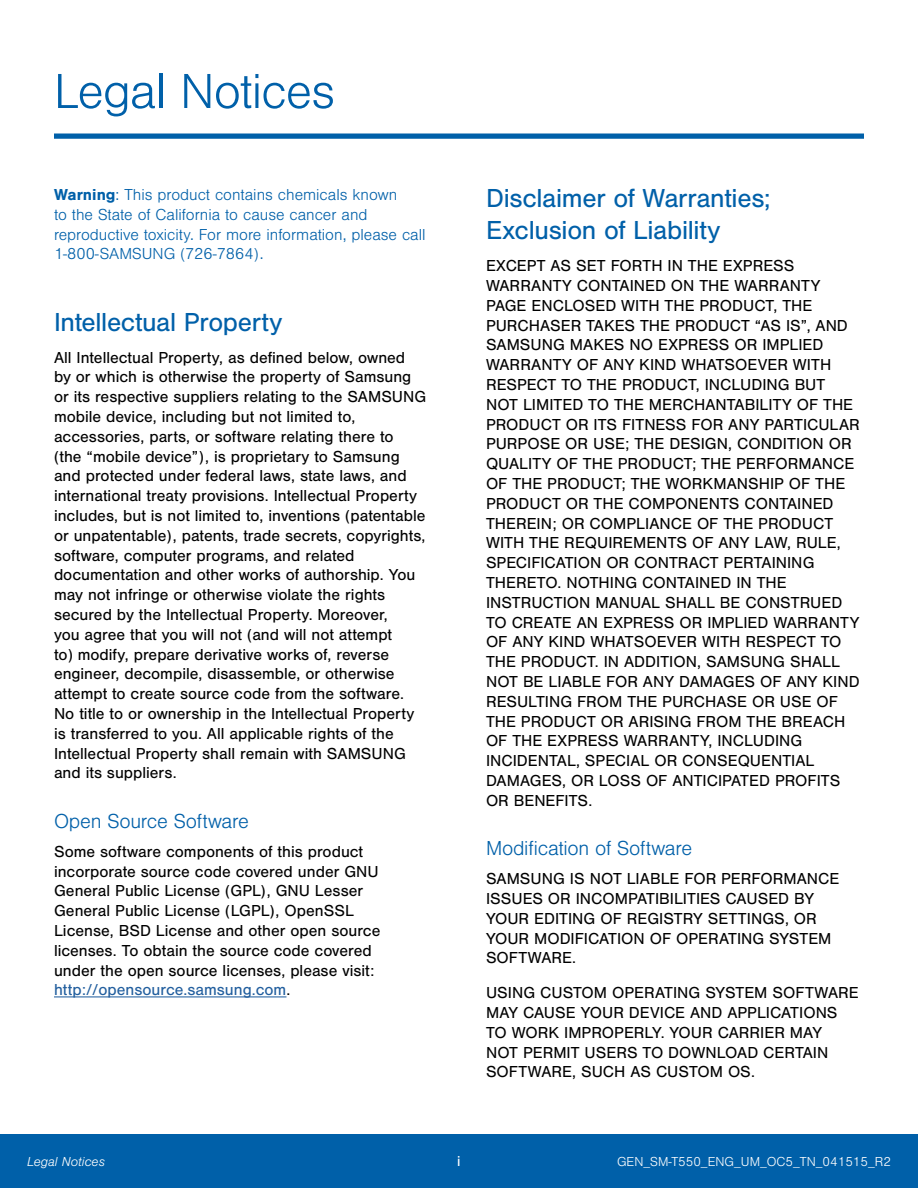
<style>
.page{position:relative;width:918px;height:1188px;background:#fff}
.page>*{position:absolute;margin:0;border:0;box-sizing:border-box;transform-origin:0 0}
.t1{font:300 51px "Nimbus San";letter-spacing:-.02em;color:#0060a9}
.t2{font:27px/32.4px "Nimbus San";letter-spacing:-.01em;color:#0060a9}
.t3{font:300 21px "Nimbus San";letter-spacing:-.015em;color:#0060a9}
.t4{font:16.5px/19.8px "Nimbus San";color:#000}
.t5{font:300 16.5px/19.8px "Nimbus San";color:#0060a9}
.t6{font:15px "Nimbus San";color:#fff}
.t7{font:300 13.5px "Nimbus San";color:#fff}
.t8{font:italic 300 13.5px "Nimbus San";color:#fff}
.s1{font-weight:700}
.s2{color:#215e9e}
</style>
<div class="page">
<svg style="left:54px;top:134px;width:810px;height:5px;background:#0c67ad"></svg>
<div style="left:0;top:1134px;width:918px;height:54px;background:#0060a9"></div>
<hr style="left:54px;top:996px;width:232px;height:1px;background:#215e9e">
<h2 class="t1" style="left:54px;top:64px;width:283px">Legal Notices</h2>
<p class="t5" style="left:54px;top:185px;width:373px"><span class="s1">Warning</span>: This product contains chemicals known<br>to the State of California to cause cancer and reproductive toxicity. For more information, please call 1-800-SAMSUNG (726-7864).</p>
<h3 class="t2" style="left:54px;top:306px;width:230px">Intellectual Property</h3>
<p class="t4" style="left:54px;top:348px;width:374px">All Intellectual Property, as defined below, owned<br>by or which is otherwise the property of Samsung or its respective suppliers relating to the SAMSUNG mobile device, including but not limited to, accessories, parts, or software relating there to<br>(the “mobile device”), is proprietary to Samsung and protected under federal laws, state laws, and international treaty provisions. Intellectual Property includes, but is not limited to, inventions (patentable or unpatentable), patents, trade secrets, copyrights, software, computer programs, and related documentation and other works of authorship. You may not infringe or otherwise violate the rights secured by the Intellectual Property. Moreover,<br>you agree that you will not (and will not attempt<br>to) modify, prepare derivative works of, reverse engineer, decompile, disassemble, or otherwise attempt to create source code from the software.<br>No title to or ownership in the Intellectual Property is transferred to you. All applicable rights of the Intellectual Property shall remain with SAMSUNG and its suppliers.</p>
<h4 class="t3" style="left:54px;top:810px;width:196px">Open Source Software</h4>
<p class="t4" style="left:54px;top:842px;width:328px">Some software components of this product incorporate source code covered under GNU General Public License (GPL), GNU Lesser General Public License (LGPL), OpenSSL License, BSD License and other open source licenses. To obtain the source code covered under the open source licenses, please visit: <span class="s2">http://opensource.samsung.com</span>.</p>
<h3 class="t2" style="left:486px;top:182px;width:286px">Disclaimer of Warranties;<br>Exclusion of Liability</h3>
<p class="t4" style="left:486px;top:256px;width:375px">EXCEPT AS SET FORTH IN THE EXPRESS WARRANTY CONTAINED ON THE WARRANTY PAGE ENCLOSED WITH THE PRODUCT, THE PURCHASER TAKES THE PRODUCT “AS IS”, AND SAMSUNG MAKES NO EXPRESS OR IMPLIED WARRANTY OF ANY KIND WHATSOEVER WITH RESPECT TO THE PRODUCT, INCLUDING BUT NOT LIMITED TO THE MERCHANTABILITY OF THE PRODUCT OR ITS FITNESS FOR ANY PARTICULAR PURPOSE OR USE; THE DESIGN, CONDITION OR QUALITY OF THE PRODUCT; THE PERFORMANCE OF THE PRODUCT; THE WORKMANSHIP OF THE PRODUCT OR THE COMPONENTS CONTAINED THEREIN; OR COMPLIANCE OF THE PRODUCT WITH THE REQUIREMENTS OF ANY LAW, RULE, SPECIFICATION OR CONTRACT PERTAINING THERETO. NOTHING CONTAINED IN THE INSTRUCTION MANUAL SHALL BE CONSTRUED TO CREATE AN EXPRESS OR IMPLIED WARRANTY OF ANY KIND WHATSOEVER WITH RESPECT TO THE PRODUCT. IN ADDITION, SAMSUNG SHALL NOT BE LIABLE FOR ANY DAMAGES OF ANY KIND RESULTING FROM THE PURCHASE OR USE OF THE PRODUCT OR ARISING FROM THE BREACH OF THE EXPRESS WARRANTY, INCLUDING INCIDENTAL, SPECIAL OR CONSEQUENTIAL DAMAGES, OR LOSS OF ANTICIPATED PROFITS OR BENEFITS.</p>
<h4 class="t3" style="left:486px;top:837px;width:208px">Modification of Software</h4>
<p class="t4" style="left:486px;top:869px;width:355px">SAMSUNG IS NOT LIABLE FOR PERFORMANCE<br>ISSUES OR INCOMPATIBILITIES CAUSED BY<br>YOUR EDITING OF REGISTRY SETTINGS, OR<br>YOUR MODIFICATION OF OPERATING SYSTEM<br>SOFTWARE.</p>
<p class="t4" style="left:486px;top:983px;width:374px">USING CUSTOM OPERATING SYSTEM SOFTWARE MAY CAUSE YOUR DEVICE AND APPLICATIONS TO WORK IMPROPERLY. YOUR CARRIER MAY<br>NOT PERMIT USERS TO DOWNLOAD CERTAIN SOFTWARE, SUCH AS CUSTOM OS.</p>
<p class="t8" style="left:27px;top:1154px;width:80px">Legal Notices</p>
<p class="t6" style="left:457px;top:1153px;width:5px">i</p>
<p class="t7" style="left:617px;top:1154px;width:275px">GEN_SM-T550_ENG_UM_OC5_TN_041515_R2</p>
</div>
